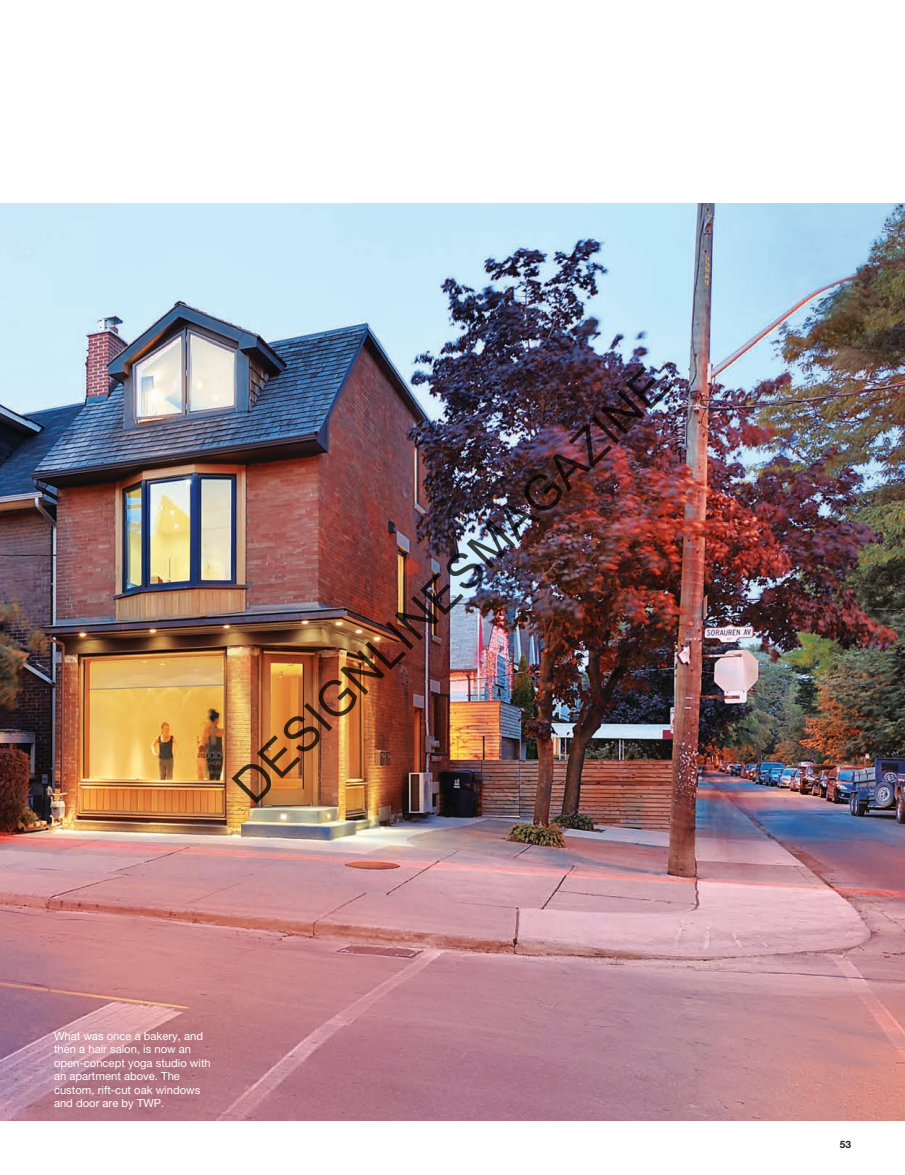
<style>
.page{position:relative;width:905px;height:1175px;background:#fff}
.page>*{position:absolute;margin:0;border:0;box-sizing:border-box;transform-origin:0 0}
.t1{font:49.35px "Arial";color:rgb(0 0 0/.75)}
.t2{font:11.25px/13.5px "Helvetica Neue";color:#fff}
.t3{font:700 10.2px "Helvetica Neue";color:#231f20}
</style>
<div class="page">
<img style="left:0;top:204px;width:904px;height:916px">
<p class="t1" style="left:222px;top:774px;width:591px;rotate:-45deg">DESIGNLINESMAGAZINE</p>
<p class="t2" style="left:54px;top:1029px;width:158px">What was once a bakery, and then a hair salon, is now an open-concept yoga studio with an apartment above. The custom, rift-cut oak windows and door are by TWP.</p>
<p class="t3" style="left:839px;top:1138px;width:13px">53</p>
</div>
